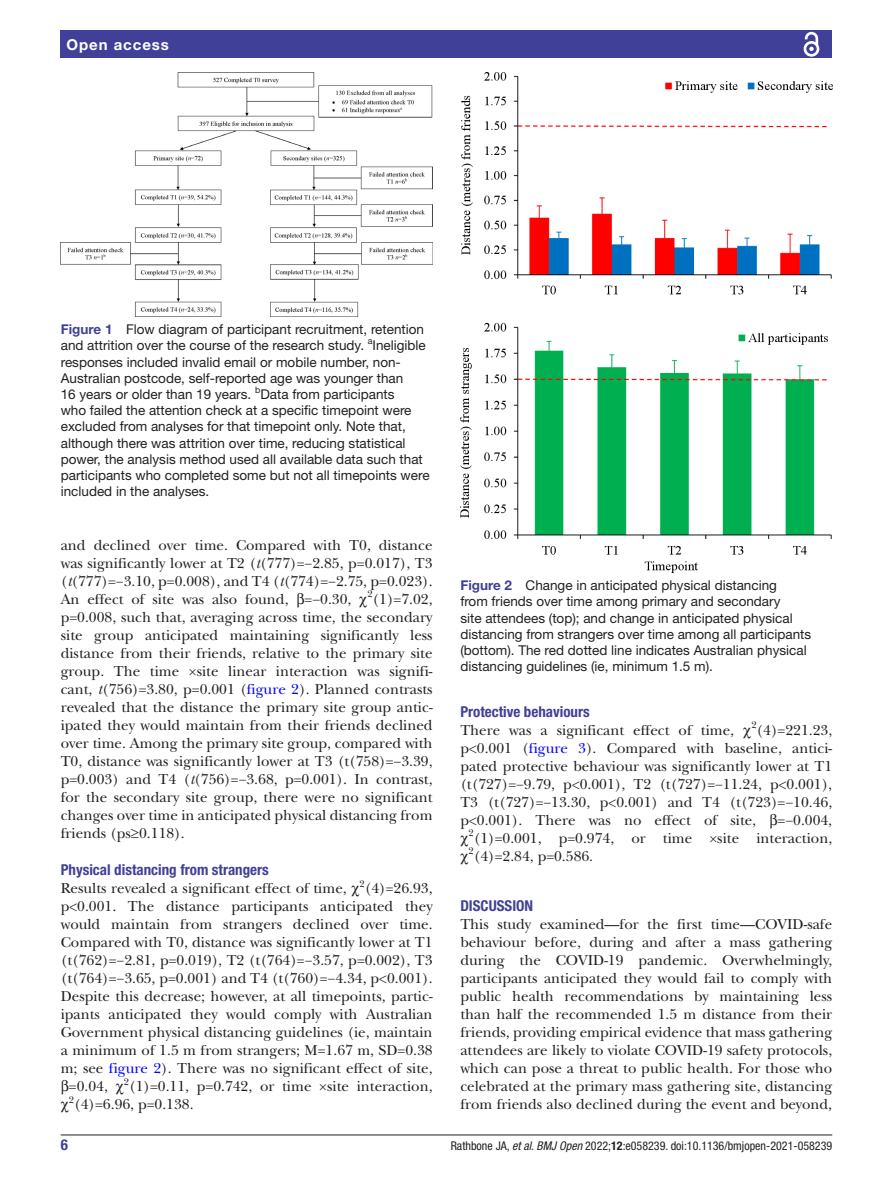
<style>
.page{position:relative;width:893px;height:1191px;background:#fff}
.page>*{position:absolute;margin:0;border:0;box-sizing:border-box;transform-origin:0 0}
.t1{font:15px/18px "New Baskerville";color:#231f20;text-align:justify}
.t2{font:700 condensed 15px "Helvetica Neue LT Std";color:#414099}
.t3{font:700 15px "Helvetica Neue LT Std";letter-spacing:.065em;color:#fff}
.t4{font:13.5px/16.2px "Helvetica Neue LT Std";color:#231f20}
.t5{font:condensed 12px "Helvetica Neue LT Std";color:#231f20}
.t6{font:9.9px "New Baskerville";color:#231f20}
.s1{font-weight:700;color:#414099}
.s2{font-style:italic}
.s3{color:#00f}
.s4{font-weight:700}
</style>
<div class="page">
<hr style="left:61px;top:1134px;width:771px;height:1px;background:#231f20">
<div style="left:61px;top:31px;width:771px;height:27px;background:#414099"></div>
<svg style="left:803px;top:31px;width:17px;height:26px"></svg>
<img style="left:61px;top:73px;width:372px;height:243px">
<img style="left:460px;top:73px;width:372px;height:499px">
<p class="t3" style="left:66px;top:35px;width:104px">Open access</p>
<p class="t4" style="left:61px;top:321px;width:370px"><span class="s1">Figure 1</span> Flow diagram of participant recruitment, retention and attrition over the course of the research study. <sup>a</sup>Ineligible responses included invalid email or mobile number, non-Australian postcode, self-reported age was younger than<br>16 years or older than 19 years. <sup>b</sup>Data from participants<br>who failed the attention check at a specific timepoint were excluded from analyses for that timepoint only. Note that, although there was attrition over time, reducing statistical power, the analysis method used all available data such that participants who completed some but not all timepoints were included in the analyses.</p>
<p class="t1" style="left:61px;top:536px;width:373px">and declined over time. Compared with T0, distance was significantly lower at T2 (<span class="s2">t</span>(777)=−2.85, p=0.017), T3 (<span class="s2">t</span>(777)=−3.10, p=0.008), and T4 (<span class="s2">t</span>(774)=−2.75, p=0.023).<br>An effect of site was also found, =−0.30,</p>
<p class="t6" style="left:367px;top:588px;width:7px">2</p>
<p class="t1" style="left:61px;top:590px;width:373px;text-indent:312px">(1)=7.02, p=0.008, such that, averaging across time, the secondary site group anticipated maintaining significantly less distance from their friends, relative to the primary site group. The time ×site linear interaction was signifi&shy;cant, <span class="s2">t</span>(756)=3.80, p=0.001 (<span class="s3">figure 2</span>). Planned contrasts revealed that the distance the primary site group antic&shy;ipated they would maintain from their friends declined over time. Among the primary site group, compared with T0, distance was significantly lower at T3 (t(758)=−3.39, p=0.003) and T4 (<span class="s2">t</span>(756)=−3.68, p=0.001). In contrast, for the secondary site group, there were no significant changes over time in anticipated physical distancing from friends (ps≥0.118).</p>
<p class="t2" style="left:61px;top:861px;width:210px">Physical distancing from strangers</p>
<p class="t1" style="left:61px;top:879px;width:373px;text-align:center">Results revealed a significant effect of time, <sup>2</sup>(4)=26.93, p&lt;0.001. The distance participants anticipated they would maintain from strangers declined over time.<br>Compared with T0, distance was significantly lower at T1 (t(762)=−2.81, p=0.019), T2 (t(764)=−3.57, p=0.002), T3 (t(764)=−3.65, p=0.001) and T4 (t(760)=−4.34, p&lt;0.001).<br>Despite this decrease; however, at all timepoints, partic&shy;ipants anticipated they would comply with Australian Government physical distancing guidelines (ie, maintain a minimum of 1.5 m from strangers; M=1.67 m, SD=0.38 m; see <span class="s3">figure 2</span>). There was no significant effect of site, =0.04, <sup>2</sup>(1)=0.11, p=0.742, or time ×site interaction,</p>
<p class="t6" style="left:69px;top:1093px;width:7px">2</p>
<p class="t1" style="left:74px;top:1095px;width:121px">(4)=6.96, p=0.138.</p>
<p class="t4" style="left:460px;top:577px;width:352px"><span class="s1">Figure 2</span> Change in anticipated physical distancing<br>from friends over time among primary and secondary<br>site attendees (top); and change in anticipated physical distancing from strangers over time among all participants (bottom). The red dotted line indicates Australian physical distancing guidelines (ie, minimum 1.5 m).</p>
<p class="t2" style="left:460px;top:702px;width:131px">Protective behaviours</p>
<p class="t1" style="left:460px;top:721px;width:275px">There was a significant effect of time,</p>
<p class="t6" style="left:751px;top:719px;width:7px">2</p>
<p class="t1" style="left:460px;top:721px;width:373px;text-indent:296px">(4)=221.23, p&lt;0.001 (<span class="s3">figure 3</span>). Compared with baseline, antici&shy;pated protective behaviour was significantly lower at T1 (t(727)=−9.79, p&lt;0.001), T2 (t(727)=−11.24, p&lt;0.001), T3 (t(727)=−13.30, p&lt;0.001) and T4 (t(723)=−10.46, p&lt;0.001). There was no effect of site,</p>
<p class="t1" style="left:778px;top:811px;width:56px">=−0.004,</p>
<p class="t6" style="left:469px;top:827px;width:7px">2</p>
<p class="t1" style="left:474px;top:829px;width:360px">(1)=0.001, p=0.974, or time ×site interaction,</p>
<p class="t6" style="left:469px;top:845px;width:7px">2</p>
<p class="t1" style="left:474px;top:847px;width:121px">(4)=2.84, p=0.586.</p>
<p class="t2" style="left:460px;top:897px;width:74px">DISCUSSION</p>
<p class="t1" style="left:460px;top:915px;width:373px">This study examined—for the first time—COVID-safe behaviour before, during and after a mass gathering during the COVID-19 pandemic. Overwhelmingly, participants anticipated they would fail to comply with public health recommendations by maintaining less than half the recommended 1.5 m distance from their friends, providing empirical evidence that mass gathering attendees are likely to violate COVID-19 safety protocols, which can pose a threat to public health. For those who celebrated at the primary mass gathering site, distancing from friends also declined during the event and beyond,</p>
<p class="t2" style="left:61px;top:1135px;width:9px">6</p>
<p class="t5" style="left:451px;top:1138px;width:383px">Rathbone JA, <span class="s2">et al</span>. <span class="s2">BMJ Open</span> 2022;<span class="s4">12</span>:e058239. doi:10.1136/bmjopen-2021-058239</p>
</div>
